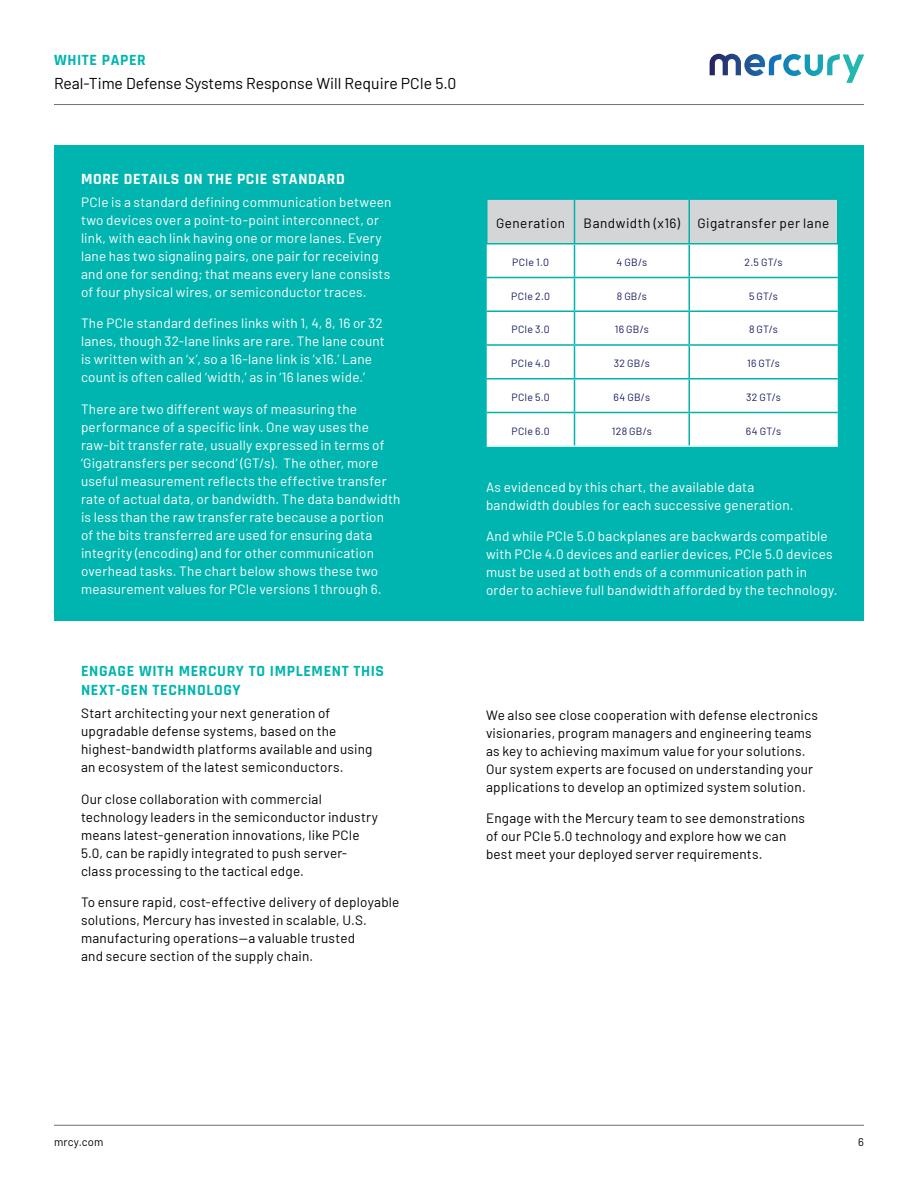
<style>
.page{position:relative;width:918px;height:1188px;background:#fff}
.page>*{position:absolute;margin:0;border:0;box-sizing:border-box;transform-origin:0 0}
.t1{font:700 15.75px/18.8px "Rajdhani";letter-spacing:.04em;color:#00b5af}
.t2{font:15.75px "Barlow";color:#000}
.t3{font:700 15.75px "Rajdhani";letter-spacing:.04em;color:#fff}
.t4{font:13.5px/18px "Barlow";letter-spacing:.015em;color:#fff}
.t5{font:13.5px/18px "Barlow";letter-spacing:.015em;color:#000}
.t6{font:13.5px "Barlow";letter-spacing:.035em;color:#000}
.t7{font:11.25px "Barlow";letter-spacing:.015em;color:#000}
.t8{font:10.5px "Barlow";letter-spacing:.025em;color:#171b60}
</style>
<div class="page">
<hr style="left:54px;top:1125px;width:810px;height:1px;background:#6d6e71">
<hr style="left:54px;top:104px;width:810px;height:1px;background:#6d6e71">
<svg style="left:710px;top:54px;width:154px;height:29px"></svg>
<div style="left:54px;top:146px;width:810px;height:475px;background:#00b5af"></div>
<div style="left:488px;top:200px;width:349px;height:43px;background:#d4d5d7"></div>
<div style="left:487px;top:245px;width:351px;height:201px;background:#fff"></div>
<hr style="left:486px;top:198px;width:88px;height:2px;background:#00b2a9">
<hr style="left:486px;top:200px;width:2px;height:43px;background:#00b2a9">
<hr style="left:574px;top:198px;width:115px;height:2px;background:#00b2a9">
<hr style="left:574px;top:200px;width:1px;height:43px;background:#00b2a9">
<hr style="left:689px;top:198px;width:149px;height:2px;background:#00b2a9">
<hr style="left:688px;top:200px;width:2px;height:43px;background:#00b2a9">
<hr style="left:837px;top:200px;width:1px;height:43px;background:#00b2a9">
<hr style="left:486px;top:243px;width:88px;height:2px;background:#00b2a9">
<hr style="left:574px;top:243px;width:115px;height:2px;background:#00b2a9">
<hr style="left:689px;top:243px;width:149px;height:2px;background:#00b2a9">
<hr style="left:574px;top:245px;width:1px;height:32px;background:#00b2a9">
<hr style="left:688px;top:245px;width:2px;height:32px;background:#00b2a9">
<hr style="left:574px;top:278px;width:1px;height:33px;background:#00b2a9">
<hr style="left:688px;top:278px;width:2px;height:33px;background:#00b2a9">
<hr style="left:574px;top:312px;width:1px;height:32px;background:#00b2a9">
<hr style="left:688px;top:312px;width:2px;height:32px;background:#00b2a9">
<hr style="left:574px;top:346px;width:1px;height:32px;background:#00b2a9">
<hr style="left:688px;top:346px;width:2px;height:32px;background:#00b2a9">
<hr style="left:574px;top:380px;width:1px;height:32px;background:#00b2a9">
<hr style="left:688px;top:380px;width:2px;height:32px;background:#00b2a9">
<hr style="left:574px;top:413px;width:1px;height:33px;background:#00b2a9">
<hr style="left:688px;top:413px;width:2px;height:33px;background:#00b2a9">
<hr style="left:487px;top:277px;width:87px;height:1px;background:#00b2a9">
<hr style="left:574px;top:277px;width:115px;height:1px;background:#00b2a9">
<hr style="left:689px;top:277px;width:149px;height:1px;background:#00b2a9">
<hr style="left:487px;top:311px;width:87px;height:1px;background:#00b2a9">
<hr style="left:574px;top:311px;width:115px;height:1px;background:#00b2a9">
<hr style="left:689px;top:311px;width:149px;height:1px;background:#00b2a9">
<hr style="left:487px;top:344px;width:87px;height:2px;background:#00b2a9">
<hr style="left:574px;top:344px;width:115px;height:2px;background:#00b2a9">
<hr style="left:689px;top:344px;width:149px;height:2px;background:#00b2a9">
<hr style="left:487px;top:378px;width:87px;height:2px;background:#00b2a9">
<hr style="left:574px;top:378px;width:115px;height:2px;background:#00b2a9">
<hr style="left:689px;top:378px;width:149px;height:2px;background:#00b2a9">
<hr style="left:487px;top:412px;width:87px;height:1px;background:#00b2a9">
<hr style="left:574px;top:412px;width:115px;height:1px;background:#00b2a9">
<hr style="left:689px;top:412px;width:149px;height:1px;background:#00b2a9">
<hr style="left:487px;top:446px;width:87px;height:1px;background:#ccf0ee">
<hr style="left:574px;top:446px;width:115px;height:1px;background:#ccf0ee">
<hr style="left:689px;top:446px;width:149px;height:1px;background:#ccf0ee">
<p class="t1" style="left:54px;top:51px;width:93px">WHITE PAPER</p>
<p class="t2" style="left:54px;top:72px;width:404px">Real-Time Defense Systems Response Will Require PCIe 5.0</p>
<p class="t3" style="left:81px;top:169px;width:265px">MORE DETAILS ON THE PCIE STANDARD</p>
<p class="t4" style="left:81px;top:192px;width:312px">PCIe is a standard defining communication between two devices over a point-to-point interconnect, or link, with each link having one or more lanes. Every lane has two signaling pairs, one pair for receiving and one for sending; that means every lane consists of four physical wires, or semiconductor traces.</p>
<p class="t4" style="left:81px;top:314px;width:305px">The PCIe standard defines links with 1, 4, 8, 16 or 32 lanes, though 32-lane links are rare. The lane count is written with an ‘x’, so a 16-lane link is ‘x16.’ Lane count is often called ‘width,’ as in ‘16 lanes wide.’</p>
<p class="t4" style="left:81px;top:399px;width:321px">There are two different ways of measuring the performance of a specific link. One way uses the raw-bit transfer rate, usually expressed in terms of ‘Gigatransfers per second’ (GT/s). The other, more useful measurement reflects the effective transfer rate of actual data, or bandwidth. The data bandwidth is less than the raw transfer rate because a portion<br>of the bits transferred are used for ensuring data integrity (encoding) and for other communication overhead tasks. The chart below shows these two measurement values for PCIe versions 1 through 6.</p>
<p class="t1" style="left:81px;top:662px;width:305px">ENGAGE WITH MERCURY TO IMPLEMENT THIS<br>NEXT-GEN TECHNOLOGY</p>
<p class="t5" style="left:81px;top:703px;width:293px">Start architecting your next generation of upgradable defense systems, based on the highest-bandwidth platforms available and using an ecosystem of the latest semiconductors.</p>
<p class="t5" style="left:81px;top:789px;width:298px">Our close collaboration with commercial technology leaders in the semiconductor industry means latest-generation innovations, like PCIe 5.0, can be rapidly integrated to push server&shy;class processing to the tactical edge.</p>
<p class="t5" style="left:81px;top:892px;width:320px">To ensure rapid, cost-effective delivery of deployable solutions, Mercury has invested in scalable, U.S. manufacturing operations—a valuable trusted<br>and secure section of the supply chain.</p>
<p class="t6" style="left:496px;top:214px;width:71px">Generation</p>
<p class="t6" style="left:584px;top:214px;width:98px">Bandwidth (x16)</p>
<p class="t6" style="left:698px;top:214px;width:133px">Gigatransfer per lane</p>
<p class="t8" style="left:512px;top:254px;width:38px">PCIe 1.0</p>
<p class="t8" style="left:617px;top:254px;width:32px">4 GB/s</p>
<p class="t8" style="left:745px;top:254px;width:39px">2.5 GT/s</p>
<p class="t8" style="left:511px;top:288px;width:40px">PCIe 2.0</p>
<p class="t8" style="left:617px;top:288px;width:32px">8 GB/s</p>
<p class="t8" style="left:749px;top:288px;width:30px">5 GT/s</p>
<p class="t8" style="left:511px;top:322px;width:40px">PCIe 3.0</p>
<p class="t8" style="left:615px;top:322px;width:36px">16 GB/s</p>
<p class="t8" style="left:749px;top:322px;width:30px">8 GT/s</p>
<p class="t8" style="left:511px;top:356px;width:40px">PCIe 4.0</p>
<p class="t8" style="left:614px;top:356px;width:38px">32 GB/s</p>
<p class="t8" style="left:747px;top:356px;width:34px">16 GT/s</p>
<p class="t8" style="left:511px;top:389px;width:40px">PCIe 5.0</p>
<p class="t8" style="left:614px;top:389px;width:38px">64 GB/s</p>
<p class="t8" style="left:746px;top:389px;width:36px">32 GT/s</p>
<p class="t8" style="left:511px;top:423px;width:40px">PCIe 6.0</p>
<p class="t8" style="left:612px;top:423px;width:42px">128 GB/s</p>
<p class="t8" style="left:746px;top:423px;width:37px">64 GT/s</p>
<p class="t4" style="left:486px;top:477px;width:309px">As evidenced by this chart, the available data bandwidth doubles for each successive generation.</p>
<p class="t4" style="left:486px;top:526px;width:353px">And while PCIe 5.0 backplanes are backwards compatible with PCIe 4.0 devices and earlier devices, PCIe 5.0 devices must be used at both ends of a communication path in order to achieve full bandwidth afforded by the technology.</p>
<p class="t5" style="left:486px;top:705px;width:333px">We also see close cooperation with defense electronics visionaries, program managers and engineering teams as key to achieving maximum value for your solutions.<br>Our system experts are focused on understanding your applications to develop an optimized system solution.</p>
<p class="t5" style="left:486px;top:808px;width:321px">Engage with the Mercury team to see demonstrations of our PCIe 5.0 technology and explore how we can best meet your deployed server requirements.</p>
<p class="t7" style="left:54px;top:1134px;width:51px">mrcy.com</p>
<p class="t7" style="left:858px;top:1134px;width:7px">6</p>
</div>
